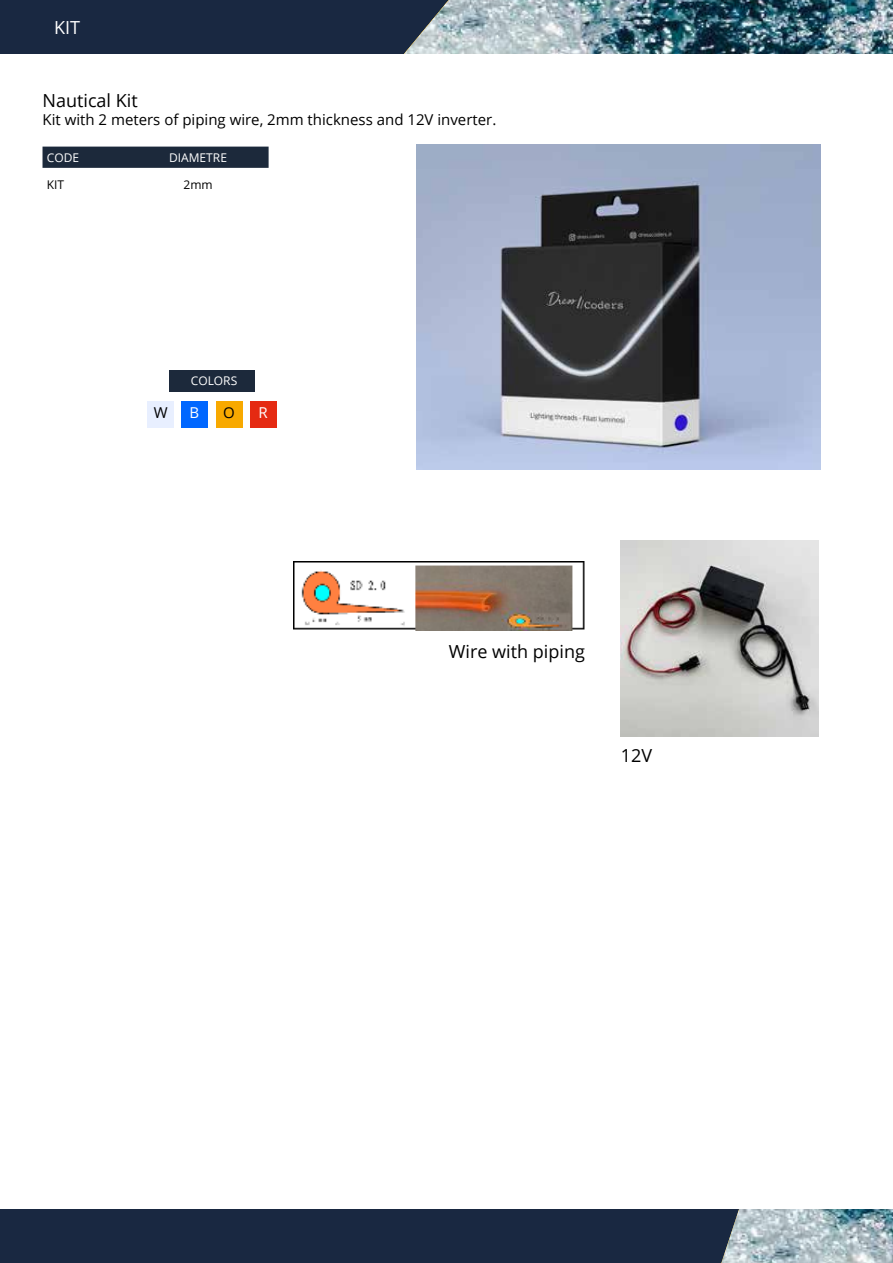
<style>
.page{position:relative;width:893px;height:1263px;background:#fff}
.page>*{position:absolute;margin:0;border:0;box-sizing:border-box;transform-origin:0 0}
.t1{font:18px "Open Sans";color:#000}
.t2{font:18px "Open Sans";color:#fff}
.t3{font:15px "Open Sans";color:#000}
.t4{font:15px "Open Sans";color:#fff}
.t5{font:12px "Open Sans";color:#fff}
.t6{font:12px "Open Sans";color:#000}
</style>
<div class="page">
<div style="left:0;top:0;width:893px;height:54px;background:#192841"></div>
<img style="left:404px;top:0;width:489px;height:54px">
<div style="left:0;top:1209px;width:714px;height:54px;background:#192841"></div>
<img style="left:714px;top:1209px;width:179px;height:54px">
<div style="left:43px;top:147px;width:226px;height:21px;background:#1c293b"></div>
<img style="left:416px;top:145px;width:405px;height:325px">
<div style="left:169px;top:370px;width:85px;height:21px;background:#1c293b"></div>
<div style="left:181px;top:401px;width:27px;height:26px;background:#0067ff"></div>
<div style="left:216px;top:401px;width:26px;height:26px;background:#f8a900"></div>
<div style="left:250px;top:401px;width:26px;height:26px;background:#e52a12"></div>
<div style="left:148px;top:401px;width:26px;height:26px;background:#e8efff"></div>
<img style="left:294px;top:562px;width:291px;height:69px">
<img style="left:621px;top:540px;width:198px;height:197px">
<p class="t2" style="left:54px;top:15px;width:28px">KIT</p>
<p class="t1" style="left:43px;top:88px;width:97px">Nautical Kit</p>
<p class="t3" style="left:43px;top:110px;width:455px">Kit with 2 meters of piping wire, 2mm thickness and 12V inverter.</p>
<p class="t5" style="left:47px;top:149px;width:34px">CODE</p>
<p class="t5" style="left:169px;top:149px;width:59px">DIAMETRE</p>
<p class="t6" style="left:47px;top:176px;width:19px">KIT</p>
<p class="t6" style="left:183px;top:176px;width:31px">2mm</p>
<p class="t5" style="left:191px;top:373px;width:48px">COLORS</p>
<p class="t3" style="left:154px;top:403px;width:15px">W</p>
<p class="t4" style="left:190px;top:403px;width:11px">B</p>
<p class="t3" style="left:223px;top:403px;width:13px">O</p>
<p class="t4" style="left:258px;top:403px;width:11px">R</p>
<p class="t1" style="left:449px;top:639px;width:138px">Wire with piping</p>
<p class="t1" style="left:621px;top:743px;width:33px">12V</p>
</div>
